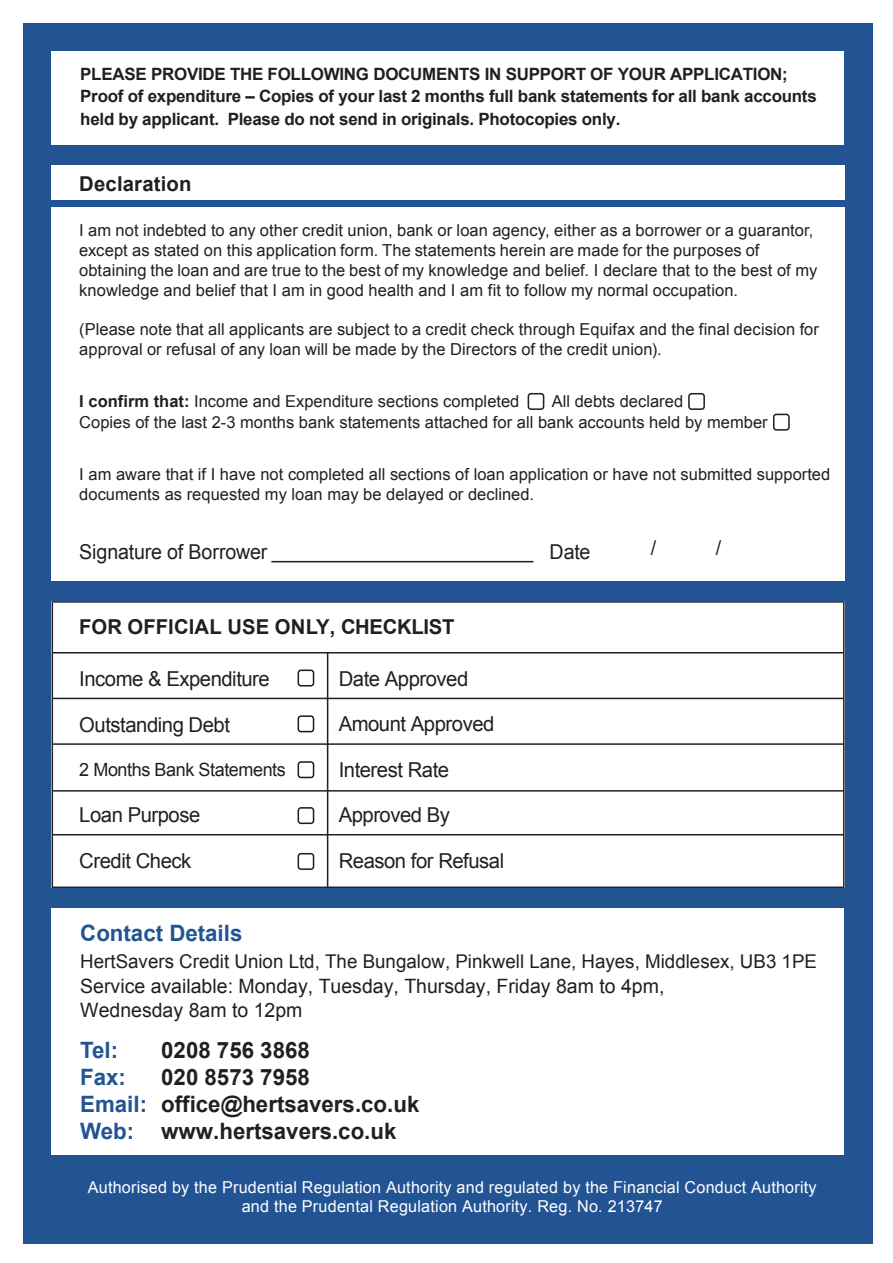
<style>
.page{position:relative;width:893px;height:1263px;background:#fff}
.page>*{position:absolute;margin:0;border:0;box-sizing:border-box;transform-origin:0 0}
.t1{font:700 22.5px/26.7px "Arial";color:#231f20}
.t2{font:700 22.5px/26.7px "Arial";color:#225494}
.t3{font:20.55px "Arial";letter-spacing:-.025em;color:#231f20}
.t4{font:700 20.55px "Arial";letter-spacing:.005em;color:#231f20}
.t5{font:20.55px "Arial";letter-spacing:-.025em;color:#231f20;scale:.96 1}
.t6{font:19.8px/23.4px "Arial";color:#231f20}
.t7{font:19.05px "Arial";color:#231f20}
.t8{font:18.3px "Arial";letter-spacing:-.025em;color:#231f20}
.t9{font:700 16.95px/22.5px "Arial";letter-spacing:-.015em;color:#231f20}
.t10{font:16.5px/19.8px "Arial";color:#231f20}
.t11{font:16.35px/19.5px "Arial";letter-spacing:.015em;color:#fff;text-align:center}
.s1{font-weight:700}
</style>
<div class="page">
<div style="left:23px;top:23px;width:849px;height:1220px;background:#225494"></div>
<div style="left:52px;top:908px;width:792px;height:247px;background:#fff"></div>
<div style="left:52px;top:51px;width:792px;height:94px;background:#fff"></div>
<div style="left:52px;top:166px;width:793px;height:34px;background:#fff"></div>
<div style="left:52px;top:208px;width:793px;height:373px;background:#fff"></div>
<hr style="left:271px;top:561px;width:262px;height:1px;background:#231f20">
<svg style="left:528px;top:393px;width:16px;height:17px"></svg>
<svg style="left:773px;top:414px;width:17px;height:17px"></svg>
<svg style="left:688px;top:393px;width:17px;height:17px"></svg>
<div style="left:52px;top:601px;width:793px;height:287px;background:#fff"></div>
<svg style="left:298px;top:669px;width:16px;height:17px"></svg>
<svg style="left:298px;top:715px;width:16px;height:17px"></svg>
<svg style="left:298px;top:761px;width:16px;height:17px"></svg>
<svg style="left:298px;top:807px;width:16px;height:17px"></svg>
<svg style="left:298px;top:853px;width:16px;height:17px"></svg>
<p class="t9" style="left:80px;top:63px;width:738px">PLEASE PROVIDE THE FOLLOWING DOCUMENTS IN SUPPORT OF YOUR APPLICATION;<br>Proof of expenditure – Copies of your last 2 months full bank statements for all bank accounts held by applicant. Please do not send in originals. Photocopies only.</p>
<p class="t4" style="left:79px;top:170px;width:114px">Declaration</p>
<p class="t10" style="left:79px;top:221px;width:740px">I am not indebted to any other credit union, bank or loan agency, either as a borrower or a guarantor, except as stated on this application form. The statements herein are made for the purposes of obtaining the loan and are true to the best of my knowledge and belief. I declare that to the best of my knowledge and belief that I am in good health and I am fit to follow my normal occupation.</p>
<p class="t10" style="left:79px;top:320px;width:741px">(Please note that all applicants are subject to a credit check through Equifax and the final decision for approval or refusal of any loan will be made by the Directors of the credit union).</p>
<p class="t10" style="left:79px;top:391px;width:442px"><span class="s1">I confirm that:</span> Income and Expenditure sections completed</p>
<p class="t10" style="left:79px;top:391px;width:690px;line-height:21px;text-indent:472px">All debts declared<br>Copies of the last 2-3 months bank statements attached for all bank accounts held by member</p>
<p class="t10" style="left:79px;top:464px;width:752px">I am aware that if I have not completed all sections of loan application or have not submitted supported documents as requested my loan may be delayed or declined.</p>
<p class="t5" style="left:79px;top:539px;width:197px">Signature of Borrower</p>
<p class="t5" style="left:550px;top:539px;width:44px">Date</p>
<p class="t5" style="left:651px;top:534px;width:7px">/</p>
<p class="t5" style="left:716px;top:534px;width:7px">/</p>
<p class="t4" style="left:79px;top:613px;width:377px">FOR OFFICIAL USE ONLY, CHECKLIST</p>
<p class="t3" style="left:79px;top:665px;width:192px">Income &amp; Expenditure</p>
<p class="t3" style="left:79px;top:711px;width:152px">Outstanding Debt</p>
<p class="t8" style="left:79px;top:758px;width:208px">2 Months Bank Statements</p>
<p class="t3" style="left:79px;top:801px;width:123px">Loan Purpose</p>
<p class="t3" style="left:79px;top:847px;width:114px">Credit Check</p>
<p class="t3" style="left:339px;top:665px;width:131px">Date Approved</p>
<p class="t3" style="left:339px;top:711px;width:157px">Amount Approved</p>
<p class="t3" style="left:339px;top:756px;width:112px">Interest Rate</p>
<p class="t3" style="left:339px;top:802px;width:113px">Approved By</p>
<p class="t3" style="left:339px;top:847px;width:167px">Reason for Refusal</p>
<h1 class="t2" style="left:80px;top:920px;width:164px">Contact Details</h1>
<p class="t7" style="left:80px;top:949px;width:738px">HertSavers Credit Union Ltd, The Bungalow, Pinkwell Lane, Hayes, Middlesex, UB3 1PE</p>
<p class="t6" style="left:80px;top:975px;width:586px">Service available: Monday, Tuesday, Thursday, Friday 8am to 4pm,<br>Wednesday 8am to 12pm</p>
<h1 class="t2" style="left:80px;top:1037px;width:39px">Tel:</h1>
<h1 class="t1" style="left:161px;top:1037px;width:150px">0208 756 3868</h1>
<h1 class="t2" style="left:80px;top:1064px;width:47px">Fax:</h1>
<h1 class="t1" style="left:161px;top:1064px;width:150px">020 8573 7958</h1>
<h1 class="t2" style="left:80px;top:1092px;width:68px">Email:<br>Web:</h1>
<h1 class="t1" style="left:161px;top:1092px;width:260px">office@hertsavers.co.uk www.hertsavers.co.uk</h1>
<p class="t11" style="left:88px;top:1178px;width:730px">Authorised by the Prudential Regulation Authority and regulated by the Financial Conduct Authority and the Prudental Regulation Authority. Reg. No. 213747</p>
</div>
